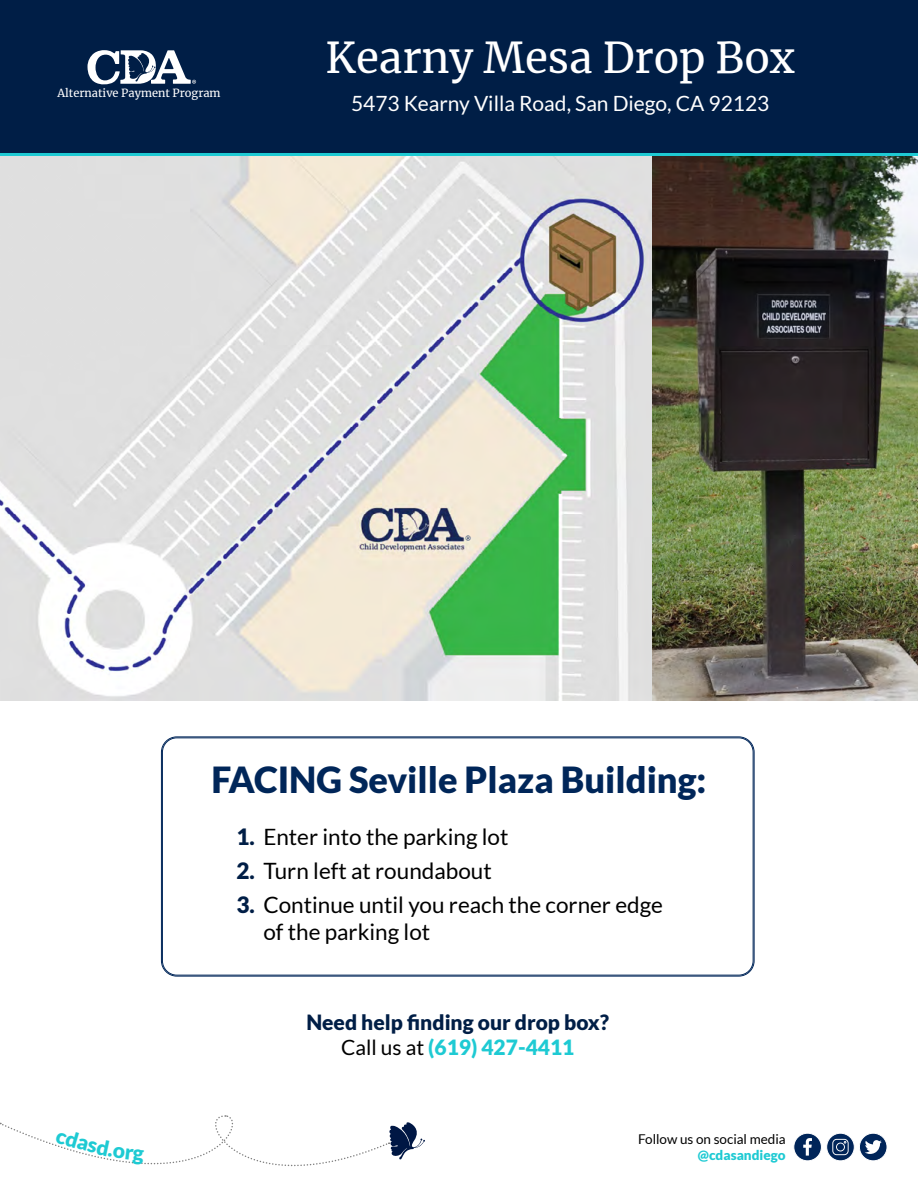
<style>
.page{position:relative;width:918px;height:1188px;background:#fff}
.page>*{position:absolute;margin:0;border:0;box-sizing:border-box;transform-origin:0 0}
.t1{font:42px "Merriweather";color:#fff}
.t2{font:900 36px "Lato";color:#002659}
.t3{font:22.5px/27px "Lato";color:#000}
.t4{font:900 21px/25.2px "Lato";color:#001e46;text-align:center}
.t5{font:21px "Lato";color:#fff}
.t6{font:13.5px "Lato";color:#000}
.t7{font:900 13.5px "Lato";color:#1ecad3}
.t8{font:11.1px "Merriweather";color:#fff}
.t9{font:5.85px "Merriweather";color:#002659}
.s1{font-weight:900;color:#001e46}
.s2{font-weight:400;color:#000}
.s3{color:#1ecad3}
</style>
<div class="page">
<img style="left:0;top:156px;width:652px;height:544px">
<img style="left:652px;top:156px;width:266px;height:544px">
<div style="left:0;top:0;width:918px;height:153px;background:#001e46"></div>
<hr style="left:0;top:153px;width:918px;height:3px;background:#1ecad3">
<div style="left:162px;top:738px;width:591px;height:237px;border:1px solid #002659;border-radius:14px"></div>
<div style="left:794px;top:1133px;width:27px;height:28px;background:#002559;border-radius:50%"></div>
<svg style="left:803px;top:1138px;width:9px;height:18px"></svg>
<div style="left:794px;top:1133px;width:28px;height:28px;border:1px solid #fff;border-radius:50%"></div>
<svg style="left:827px;top:1133px;width:27px;height:28px"></svg>
<svg style="left:832px;top:1139px;width:17px;height:16px"></svg>
<div style="left:827px;top:1133px;width:27px;height:28px;border:1px solid #fff;border-radius:50%"></div>
<div style="left:859px;top:1133px;width:28px;height:28px;background:#002559;border-radius:50%"></div>
<svg style="left:865px;top:1140px;width:17px;height:14px"></svg>
<div style="left:859px;top:1133px;width:28px;height:28px;border:1px solid #fff;border-radius:50%"></div>
<svg style="left:87px;top:50px;width:109px;height:35px"></svg>
<svg style="left:0;top:1115px;width:425px;height:52px"></svg>
<p class="t8" style="left:58px;top:85px;width:165px">Alternative Payment Program</p>
<h1 class="t1" style="left:326px;top:29px;width:471px">Kearny Mesa Drop Box</h1>
<p class="t5" style="left:351px;top:92px;width:420px">5473 Kearny Villa Road, San Diego, CA 92123</p>
<p class="t9" style="left:465px;top:535px;width:8px">®</p>
<h2 class="t2" style="left:211px;top:759px;width:497px">FACING Seville Plaza Building:</h2>
<p class="t3" style="left:236px;top:824px;width:274px"><span class="s1">1.</span> Enter into the parking lot</p>
<p class="t3" style="left:236px;top:857px;width:257px"><span class="s1">2.</span> Turn left at roundabout</p>
<p class="t3" style="left:263px;top:891px;width:401px;text-indent:-27px"><span class="s1">3.</span> Continue until you reach the corner edge of the parking lot</p>
<p class="t4" style="left:306px;top:1009px;width:304px">Need help finding our drop box?<br><span class="s2">Call us at</span> <span class="s3">(619) 427-4411</span></p>
<p class="t6" style="left:638px;top:1132px;width:149px">Follow us on social media</p>
<p class="t7" style="left:698px;top:1147px;width:89px">@cdasandiego</p>
</div>
